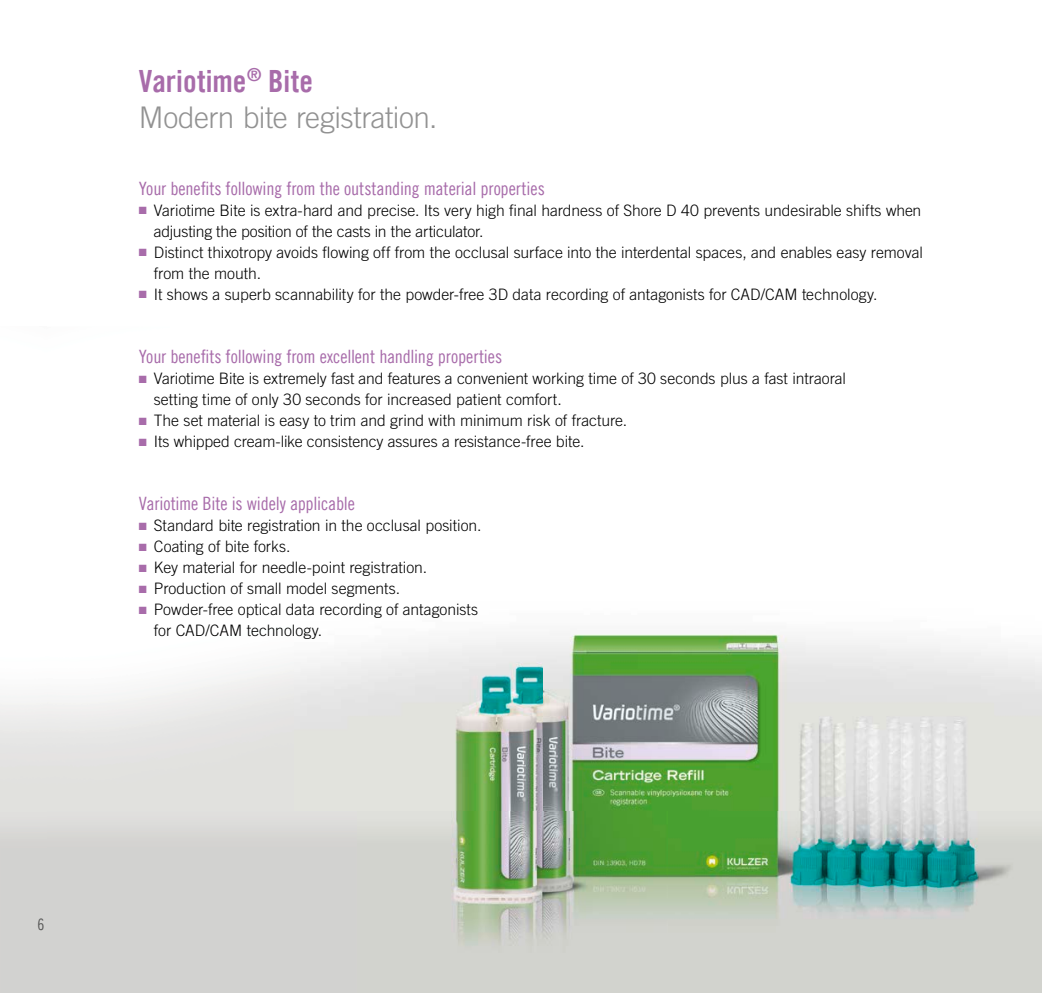
<style>
.page{position:relative;width:1042px;height:993px;background:#fff}
.page>*{position:absolute;margin:0;border:0;box-sizing:border-box;transform-origin:0 0}
.t1{font:30.62px "Trade Gothic LT Com Bd Cn 20";color:#a86caa}
.t2{font:300 29.75px "Trade Gothic LT Com";letter-spacing:-.015em;color:#929292}
.t3{font:18.38px "Trade Gothic LT Com Cn 18";letter-spacing:-.005em;color:#a86caa}
.t4{font:300 15.75px/21px "Trade Gothic LT Com";color:#000}
.t5{font:15.75px "Trade Gothic LT Com Cn 18";color:#565655}
.s1{color:#a86caa}
</style>
<div class="page">
<img style="left:0;top:633px;width:1042px;height:359px">
<h1 class="t1" style="left:139px;top:62px;width:176px">Variotime<sup>®</sup> Bite</h1>
<h2 class="t2" style="left:139px;top:100px;width:300px">Modern bite registration.</h2>
<p class="t3" style="left:139px;top:177px;width:407px">Your benefits following from the outstanding material properties</p>
<p class="t4" style="left:154px;top:199px;width:769px;text-indent:-15px"><span class="s1">■</span> Variotime Bite is extra-hard and precise. Its very high final hardness of Shore D 40 prevents undesirable shifts when adjusting the position of the casts in the articulator.</p>
<p class="t4" style="left:154px;top:241px;width:770px;text-indent:-15px"><span class="s1">■</span> Distinct thixotropy avoids flowing off from the occlusal surface into the interdental spaces, and enables easy removal from the mouth.</p>
<p class="t4" style="left:139px;top:283px;width:740px"><span class="s1">■</span> It shows a superb scannability for the powder-free 3D data recording of antagonists for CAD/CAM technology.</p>
<p class="t3" style="left:139px;top:345px;width:365px">Your benefits following from excellent handling properties</p>
<p class="t4" style="left:154px;top:367px;width:694px;text-indent:-15px"><span class="s1">■</span> Variotime Bite is extremely fast and features a convenient working time of 30 seconds plus a fast intraoral setting time of only 30 seconds for increased patient comfort.</p>
<p class="t4" style="left:139px;top:409px;width:490px"><span class="s1">■</span> The set material is easy to trim and grind with minimum risk of fracture.</p>
<p class="t4" style="left:139px;top:430px;width:447px"><span class="s1">■</span> Its whipped cream-like consistency assures a resistance-free bite.</p>
<p class="t3" style="left:139px;top:492px;width:218px">Variotime Bite is widely applicable</p>
<p class="t4" style="left:139px;top:514px;width:344px"><span class="s1">■</span> Standard bite registration in the occlusal position.</p>
<p class="t4" style="left:139px;top:535px;width:153px"><span class="s1">■</span> Coating of bite forks.</p>
<p class="t4" style="left:139px;top:556px;width:290px"><span class="s1">■</span> Key material for needle-point registration.</p>
<p class="t4" style="left:139px;top:577px;width:263px"><span class="s1">■</span> Production of small model segments.</p>
<p class="t4" style="left:154px;top:598px;width:326px;text-indent:-15px"><span class="s1">■</span> Powder-free optical data recording of antagonists for CAD/CAM technology.</p>
<p class="t5" style="left:38px;top:915px;width:8px">6</p>
</div>
